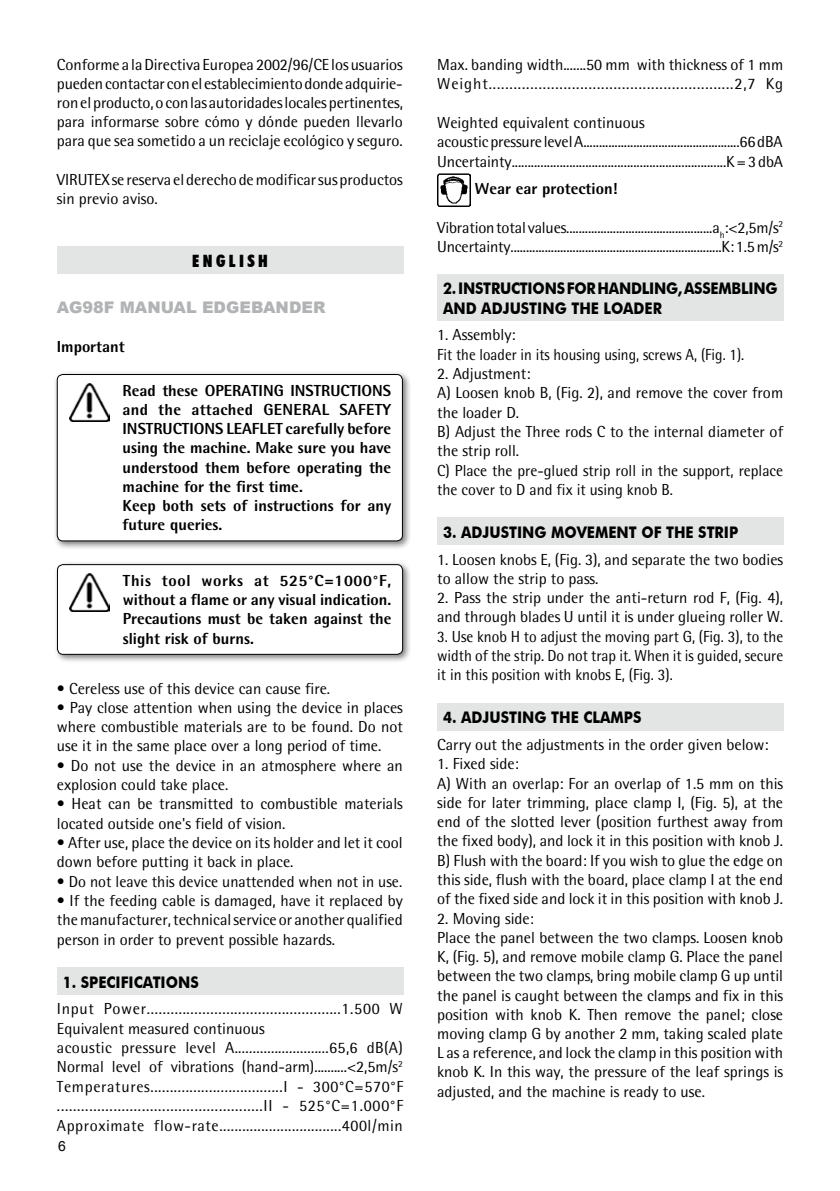
<style>
.page{position:relative;width:840px;height:1191px;background:#fff}
.page>*{position:absolute;margin:0;border:0;box-sizing:border-box;transform-origin:0 0}
.t1{font:900 condensed 17px "Futura BT";letter-spacing:.2em;color:#000}
.t2{font:16px/19.2px "Rotis Semi Sans";color:#000}
.t3{font:16px/19.4px "Rotis Semi Sans";letter-spacing:.025em;color:#000}
.t4{font:800 16px/19.2px "Rotis Semi Sans";color:#000}
.t5{font:16px/19.2px "Rotis Semi Sans";color:#000;text-align:justify;scale:.95 1}
.t6{font:700 16px/19.2px "Futura BT";color:#000;scale:.9 1}
.t7{font:900 16px "Arial";color:#b1b3b4}
.t8{font:14px "Arial";color:#000}
</style>
<div class="page">
<div style="left:57px;top:246px;width:346px;height:28px;background:#e3e4e4"></div>
<div style="left:54px;top:371px;width:357px;height:179px;background:#000;opacity:.5"></div>
<div style="left:57px;top:374px;width:345px;height:167px;background:#fff;border-radius:6px"></div>
<img style="left:69px;top:383px;width:40px;height:39px">
<div style="left:57px;top:374px;width:345px;height:167px;border:1px solid #000;border-radius:6px"></div>
<div style="left:54px;top:561px;width:358px;height:103px;background:#000;opacity:.5"></div>
<div style="left:57px;top:564px;width:345px;height:90px;background:#fff;border-radius:6px"></div>
<img style="left:69px;top:573px;width:40px;height:39px">
<div style="left:57px;top:564px;width:346px;height:91px;border:1px solid #000;border-radius:6px"></div>
<div style="left:57px;top:967px;width:346px;height:27px;background:#e3e4e4"></div>
<img style="left:437px;top:173px;width:33px;height:34px">
<div style="left:437px;top:275px;width:345px;height:46px;background:#e3e4e4"></div>
<div style="left:437px;top:517px;width:346px;height:28px;background:#e3e4e4"></div>
<div style="left:437px;top:703px;width:346px;height:27px;background:#e3e4e4"></div>
<p class="t2" style="left:57px;top:54px;width:347px;text-align:justify">Conforme a la Directiva Europea 2002/96/CE los usuarios pueden contactar con el establecimiento donde adquirie&shy;ron el producto, o con las autoridades locales pertinentes, para informarse sobre cómo y dónde pueden llevarlo para que sea sometido a un reciclaje ecológico y seguro.</p>
<p class="t2" style="left:57px;top:170px;width:347px">VIRUTEX se reserva el derecho de modificar sus productos sin previo aviso.</p>
<p class="t1" style="left:192px;top:250px;width:77px">ENGLISH</p>
<p class="t7" style="left:57px;top:295px;width:270px">AG98F MANUAL EDGEBANDER</p>
<p class="t4" style="left:57px;top:336px;width:69px">Important</p>
<p class="t4" style="left:122px;top:380px;width:270px">Read these OPERATING INSTRUCTIONS and the attached GENERAL SAFETY<br>INSTRUCTIONS LEAFLET carefully before using the machine. Make sure you have understood them before operating the machine for the first time.<br>Keep both sets of instructions for any future queries.</p>
<p class="t4" style="left:123px;top:570px;width:270px;text-align:justify">This tool works at 525°C=1000°F, without a flame or any visual indication.<br>Precautions must be taken against the slight risk of burns.</p>
<p class="t2" style="left:57px;top:678px;width:274px">• Cereless use of this device can cause fire.</p>
<p class="t2" style="left:57px;top:698px;width:347px;text-align:justify">• Pay close attention when using the device in places where combustible materials are to be found. Do not use it in the same place over a long period of time.</p>
<p class="t2" style="left:57px;top:755px;width:347px">• Do not use the device in an atmosphere where an explosion could take place.</p>
<p class="t2" style="left:57px;top:794px;width:347px">• Heat can be transmitted to combustible materials located outside one's field of vision.</p>
<p class="t2" style="left:57px;top:833px;width:347px">• After use, place the device on its holder and let it cool down before putting it back in place.</p>
<p class="t2" style="left:57px;top:871px;width:346px">• Do not leave this device unattended when not in use.</p>
<p class="t2" style="left:57px;top:891px;width:347px;text-align:justify">• If the feeding cable is damaged, have it replaced by the manufacturer, technical service or another qualified person in order to prevent possible hazards.</p>
<p class="t6" style="left:63px;top:972px;width:152px">1. SPECIFICATIONS</p>
<p class="t3" style="left:57px;top:999px;width:347px">Input Power.................................................1.500 W Equivalent measured continuous<br>acoustic pressure level A..........................65,6 dB(A)<br>Normal level of vibrations (hand-arm)..........&lt;2,5m/s<sup>2<br></sup>Temperatures..................................I - 300°C=570°F ...................................................II - 525°C=1.000°F Approximate flow-rate................................400l/min</p>
<p class="t8" style="left:58px;top:1136px;width:9px">6</p>
<p class="t2" style="left:437px;top:54px;width:347px">Max. banding width.......50 mm with thickness of 1 mm<br>Weight...........................................................2,7 Kg</p>
<p class="t2" style="left:437px;top:112px;width:347px">Weighted equivalent continuous<br>acoustic pressure level A..................................................66 dBA<br>Uncertainty...................................................................K = 3 dbA</p>
<p class="t4" style="left:474px;top:178px;width:144px">Wear ear protection!</p>
<p class="t2" style="left:437px;top:217px;width:347px">Vibration total values...............................................a<sub>h</sub>:&lt;2,5m/s<sup>2<br></sup>Uncertainty....................................................................K: 1.5 m/s<sup>2</sup></p>
<p class="t6" style="left:443px;top:279px;width:373px">2. INSTRUCTIONS FOR HANDLING, ASSEMBLING<br>AND ADJUSTING THE LOADER</p>
<p class="t2" style="left:437px;top:325px;width:308px">1. Assembly:<br>Fit the loader in its housing using, screws A, (Fig. 1).</p>
<p class="t2" style="left:437px;top:364px;width:347px">2. Adjustment:<br>A) Loosen knob B, (Fig. 2), and remove the cover from the loader D.<br>B) Adjust the Three rods C to the internal diameter of the strip roll.<br>C) Place the pre-glued strip roll in the support, replace the cover to D and fix it using knob B.</p>
<p class="t6" style="left:443px;top:522px;width:329px">3. ADJUSTING MOVEMENT OF THE STRIP</p>
<p class="t2" style="left:437px;top:549px;width:347px">1. Loosen knobs E, (Fig. 3), and separate the two bodies to allow the strip to pass.</p>
<p class="t2" style="left:437px;top:588px;width:347px">2. Pass the strip under the anti-return rod F, (Fig. 4), and through blades U until it is under glueing roller W.</p>
<p class="t5" style="left:437px;top:626px;width:365px">3. Use knob H to adjust the moving part G, (Fig. 3), to the width of the strip. Do not trap it. When it is guided, secure it in this position with knobs E, (Fig. 3).</p>
<p class="t6" style="left:443px;top:707px;width:222px">4. ADJUSTING THE CLAMPS</p>
<p class="t2" style="left:437px;top:734px;width:333px">Carry out the adjustments in the order given below:</p>
<p class="t2" style="left:437px;top:754px;width:347px">1. Fixed side:<br>A) With an overlap: For an overlap of 1.5 mm on this side for later trimming, place clamp I, (Fig. 5), at the end of the slotted lever (position furthest away from the fixed body), and lock it in this position with knob J.<br>B) Flush with the board: If you wish to glue the edge on this side, flush with the board, place clamp I at the end of the fixed side and lock it in this position with knob J.</p>
<p class="t2" style="left:437px;top:908px;width:347px">2. Moving side:<br>Place the panel between the two clamps. Loosen knob K, (Fig. 5), and remove mobile clamp G. Place the panel between the two clamps, bring mobile clamp G up until the panel is caught between the clamps and fix in this position with knob K. Then remove the panel; close moving clamp G by another 2 mm, taking scaled plate L as a reference, and lock the clamp in this position with knob K. In this way, the pressure of the leaf springs is adjusted, and the machine is ready to use.</p>
</div>
